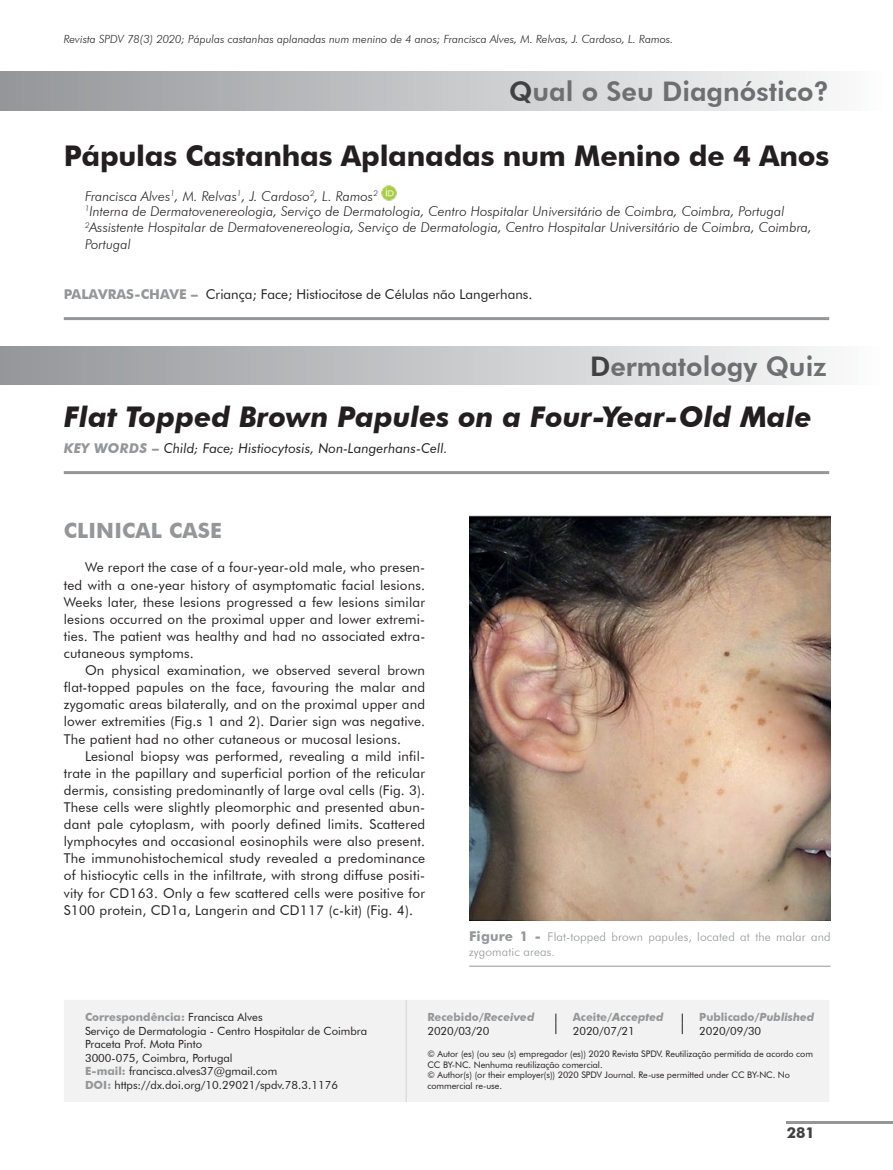
<style>
.page{position:relative;width:893px;height:1170px;background:#fff}
.page>*{position:absolute;margin:0;border:0;box-sizing:border-box;transform-origin:0 0}
.t1{font:italic 700 28.5px "Futura BT";color:#231f20}
.t2{font:700 28.5px "Futura BT";letter-spacing:-.01em;color:#231f20}
.t3{font:800 27px "Futura BT";color:#6d6f71}
.t4{font:700 21px "Futura BT";letter-spacing:.01em;color:#949698}
.t5{font:700 15px "Futura BT";color:#414142}
.t6{font:13.5px/17.1px "Futura BT";letter-spacing:.015em;color:#231f20;text-align:justify}
.t7{font:italic 300 13.5px/15px "Futura BT";letter-spacing:.005em;color:#231f20}
.t8{font:italic 13.5px "Futura BT";letter-spacing:.005em;color:#231f20}
.t9{font:300 12px/14.4px "Futura BT";letter-spacing:.01em;color:#949698}
.t10{font:11.25px/13.5px "Futura BT";color:#231f20}
.t11{font:italic 300 11.25px "Futura BT";color:#231f20}
.t12{font:700 11.25px/13.5px "Futura BT";letter-spacing:-.005em;color:#949698}
.t13{font:9px/10.8px "Futura BT";letter-spacing:-.005em;color:#231f20}
.s1{color:#414142}
.s2{font-weight:700;color:#949698}
.s3{font-weight:700;font-style:normal;color:#949698}
.s4{font-weight:700;font-size:13.5px}
.s5{font-weight:700;font-style:italic;color:#949698}
.s6{font-style:italic}
.s7{font-weight:400;color:#231f20}
</style>
<div class="page">
<hr style="left:787px;top:1120px;width:106px;height:3px;background:#949698">
<div style="left:0;top:72px;width:893px;height:38px;background:linear-gradient(to right,#939598,#fcfdfd)"></div>
<hr style="left:64px;top:317px;width:765px;height:3px;background:#949698">
<hr style="left:64px;top:471px;width:765px;height:3px;background:#949698">
<img style="left:381px;top:185px;width:16px;height:15px">
<div style="left:0;top:346px;width:890px;height:39px;background:linear-gradient(to right,#939699,#fcfdfd)"></div>
<div style="left:64px;top:1000px;width:765px;height:101px;background:#f2f2f3"></div>
<svg style="left:406px;top:1000px;width:1px;height:45px"></svg>
<hr style="left:406px;top:1045px;width:1px;height:56px;background:#d1d3d4">
<svg style="left:556px;top:1013px;width:1px;height:20px"></svg>
<svg style="left:682px;top:1013px;width:1px;height:20px"></svg>
<hr style="left:469px;top:965px;width:362px;height:1px;background:#949698">
<img style="left:469px;top:515px;width:362px;height:405px">
<p class="t11" style="left:64px;top:32px;width:611px">Revista SPDV 78(3) 2020; Pápulas castanhas aplanadas num menino de 4 anos; Francisca Alves, M. Relvas, J. Cardoso, L. Ramos.</p>
<h2 class="t3" style="left:509px;top:75px;width:321px"><span class="s1">Q</span>ual o Seu Diagnóstico?</h2>
<h1 class="t2" style="left:64px;top:139px;width:767px">Pápulas Castanhas Aplanadas num Menino de 4 Anos</h1>
<p class="t7" style="left:85px;top:188px;width:701px">Francisca Alves<sup>1</sup>, M. Relvas<sup>1</sup>, J. Cardoso<sup>2</sup>, L. Ramos<sup>2<br>1</sup>Interna de Dermatovenereologia, Serviço de Dermatologia, Centro Hospitalar Universitário de Coimbra, Coimbra, Portugal</p>
<p class="t7" style="left:85px;top:219px;width:728px;line-height:16.5px"><sup>2</sup>Assistente Hospitalar de Dermatovenereologia, Serviço de Dermatologia, Centro Hospitalar Universitário de Coimbra, Coimbra,<br>Portugal</p>
<p class="t6" style="left:64px;top:285px;width:470px"><span class="s2">PALAVRAS-CHAVE –</span> Criança; Face; Histiocitose de Células não Langerhans.</p>
<h2 class="t3" style="left:590px;top:350px;width:238px"><span class="s1">D</span>ermatology Quiz</h2>
<h1 class="t1" style="left:64px;top:400px;width:749px">Flat Topped Brown Papules on a Four-Year-Old Male</h1>
<p class="t8" style="left:64px;top:439px;width:385px"><span class="s2">KEY WORDS</span> <span class="s3">–</span> Child; Face; Histiocytosis, Non-Langerhans-Cell.</p>
<h3 class="t4" style="left:64px;top:518px;width:160px">CLINICAL CASE</h3>
<p class="t6" style="left:64px;top:559px;width:363px;text-indent:21px">We report the case of a four-year-old male, who presen&shy;ted with a one-year history of asymptomatic facial lesions.<br>Weeks later, these lesions progressed a few lesions similar lesions occurred on the proximal upper and lower extremi&shy;ties. The patient was healthy and had no associated extra&shy;cutaneous symptoms.</p>
<p class="t6" style="left:64px;top:661px;width:363px;text-indent:21px">On physical examination, we observed several brown flat-topped papules on the face, favouring the malar and zygomatic areas bilaterally, and on the proximal upper and lower extremities (Fig.s 1 and 2). Darier sign was negative.<br>The patient had no other cutaneous or mucosal lesions.</p>
<p class="t6" style="left:64px;top:747px;width:363px;text-indent:21px">Lesional biopsy was performed, revealing a mild infil&shy;trate in the papillary and superficial portion of the reticular dermis, consisting predominantly of large oval cells (Fig. 3).<br>These cells were slightly pleomorphic and presented abun&shy;dant pale cytoplasm, with poorly defined limits. Scattered lymphocytes and occasional eosinophils were also present.<br>The immunohistochemical study revealed a predominance of histiocytic cells in the infiltrate, with strong diffuse positi&shy;vity for CD163. Only a few scattered cells were positive for S100 protein, CD1a, Langerin and CD117 (c-kit) (Fig. 4).</p>
<p class="t9" style="left:469px;top:929px;width:363px"><span class="s4">Figure 1 -</span> Flat-topped brown papules, located at the malar and zygomatic areas.</p>
<p class="t10" style="left:85px;top:1010px;width:284px"><span class="s2">Correspondência:</span> Francisca Alves<br>Serviço de Dermatologia - Centro Hospitalar de Coimbra Praceta Prof. Mota Pinto<br>3000-075, Coimbra, Portugal<br><span class="s2">E-mail:</span> francisca.alves37@gmail.com<br><span class="s2">DOI:</span> https://dx.doi.org/10.29021/spdv.78.3.1176</p>
<p class="t10" style="left:427px;top:1010px;width:109px"><span class="s2">Recebido/</span><span class="s5">Received<br></span>2020/03/20</p>
<p class="t10" style="left:573px;top:1010px;width:92px"><span class="s2">Aceite/</span><span class="s5">Accepted<br></span>2020/07/21</p>
<p class="t12" style="left:699px;top:1010px;width:116px">Publicado/<span class="s6">Published<br></span><span class="s7">2020/09/30</span></p>
<p class="t13" style="left:427px;top:1047px;width:387px">© Autor (es) (ou seu (s) empregador (es)) 2020 Revista SPDV. Reutilização permitida de acordo com CC BY-NC. Nenhuma reutilização comercial.<br>© Author(s) (or their employer(s)) 2020 SPDV Journal. Re-use permitted under CC BY-NC. No commercial re-use.</p>
<p class="t5" style="left:787px;top:1123px;width:30px">281</p>
</div>
